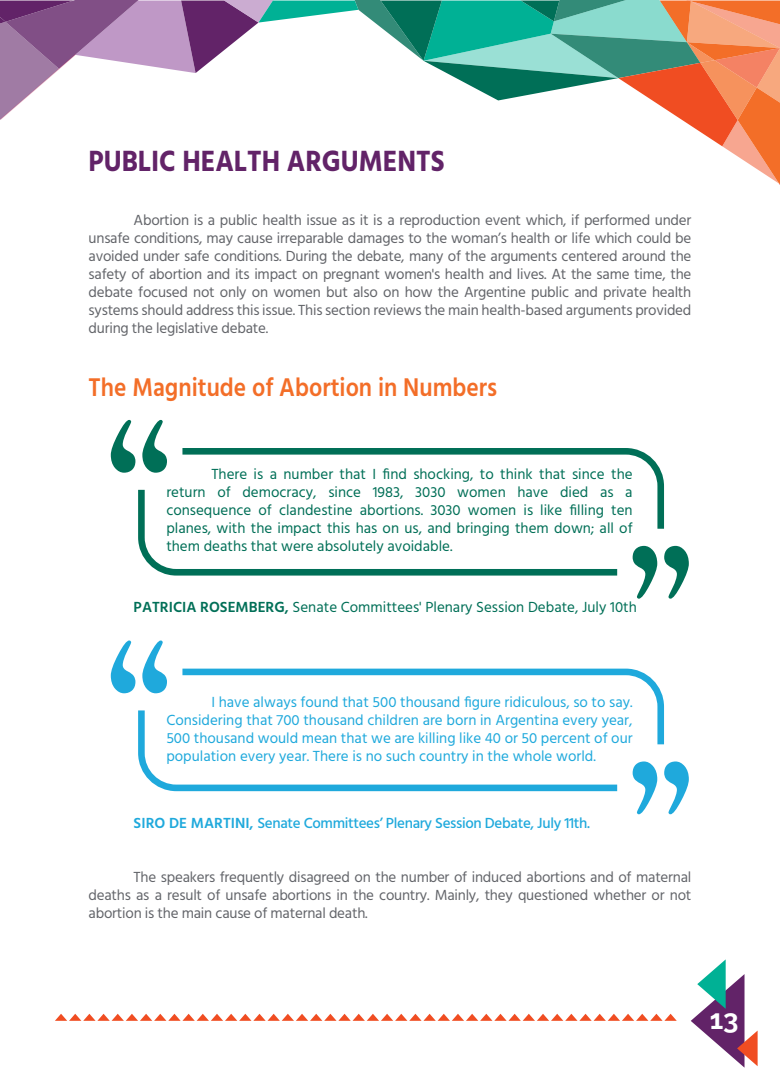
<style>
.page{position:relative;width:780px;height:1088px;background:#fff}
.page>*{position:absolute;margin:0;border:0;box-sizing:border-box;transform-origin:0 0}
.t1{font:700 30px "Hind";color:#622368;scale:.89 1}
.t2{font:700 27.5px "Raleway";color:#fff}
.t3{font:600 26.25px "Hind";color:#f36e28;scale:.89 1}
.t4{font:15px/18px "Hind";letter-spacing:-.015em;color:#63656a;text-align:justify}
.t5{font:15px/18px "Hind";color:#006f57;text-align:justify}
.t6{font:15px/18px "Hind";color:#1fa9dc;text-align:justify}
.t7{font:500 15px "Hind";letter-spacing:-.02em;color:#1fa9dc}
.s1{font-weight:600}
</style>
<div class="page">
<svg style="left:0;top:1px;width:780px;height:184px"></svg>
<svg style="left:690px;top:959px;width:67px;height:108px"></svg>
<svg style="left:55px;top:1014px;width:621px;height:7px"></svg>
<svg style="left:142px;top:420px;width:25px;height:53px"></svg>
<svg style="left:111px;top:420px;width:24px;height:53px"></svg>
<svg style="left:632px;top:546px;width:25px;height:53px"></svg>
<svg style="left:664px;top:546px;width:24px;height:53px"></svg>
<svg style="left:182px;top:448px;width:482px;height:81px"></svg>
<svg style="left:138px;top:490px;width:479px;height:85px"></svg>
<svg style="left:142px;top:640px;width:25px;height:53px"></svg>
<svg style="left:111px;top:640px;width:24px;height:53px"></svg>
<svg style="left:632px;top:761px;width:25px;height:53px"></svg>
<svg style="left:664px;top:761px;width:24px;height:53px"></svg>
<svg style="left:182px;top:668px;width:482px;height:76px"></svg>
<svg style="left:138px;top:710px;width:479px;height:81px"></svg>
<h1 class="t1" style="left:89px;top:143px;width:401px">PUBLIC HEALTH ARGUMENTS</h1>
<p class="t4" style="left:89px;top:212px;width:604px;text-indent:45px">Abortion is a public health issue as it is a reproduction event which, if performed under unsafe conditions, may cause irreparable damages to the woman’s health or life which could be avoided under safe conditions. During the debate, many of the arguments centered around the safety of abortion and its impact on pregnant women's health and lives. At the same time, the debate focused not only on women but also on how the Argentine public and private health systems should address this issue. This section reviews the main health-based arguments provided during the legislative debate.</p>
<h3 class="t3" style="left:89px;top:369px;width:460px">The Magnitude of Abortion in Numbers</h3>
<p class="t5" style="left:166px;top:465px;width:468px;text-indent:45px">There is a number that I find shocking, to think that since the return of democracy, since 1983, 3030 women have died as a consequence of clandestine abortions. 3030 women is like filling ten planes, with the impact this has on us, and bringing them down; all of them deaths that were absolutely avoidable.</p>
<p class="t5" style="left:134px;top:599px;width:504px"><span class="s1">PATRICIA ROSEMBERG,</span> Senate Committees' Plenary Session Debate, July 10th</p>
<p class="t6" style="left:166px;top:693px;width:468px;text-indent:45px">I have always found that 500 thousand figure ridiculous, so to say.<br>Considering that 700 thousand children are born in Argentina every year, 500 thousand would mean that we are killing like 40 or 50 percent of our population every year. There is no such country in the whole world.</p>
<p class="t7" style="left:134px;top:813px;width:458px"><span class="s1">SIRO DE MARTINI,</span> Senate Committees’ Plenary Session Debate, July 11th.</p>
<p class="t4" style="left:89px;top:869px;width:604px;text-indent:45px">The speakers frequently disagreed on the number of induced abortions and of maternal deaths as a result of unsafe abortions in the country. Mainly, they questioned whether or not abortion is the main cause of maternal death.</p>
<h2 class="t2" style="left:709px;top:1004px;width:30px">13</h2>
</div>
